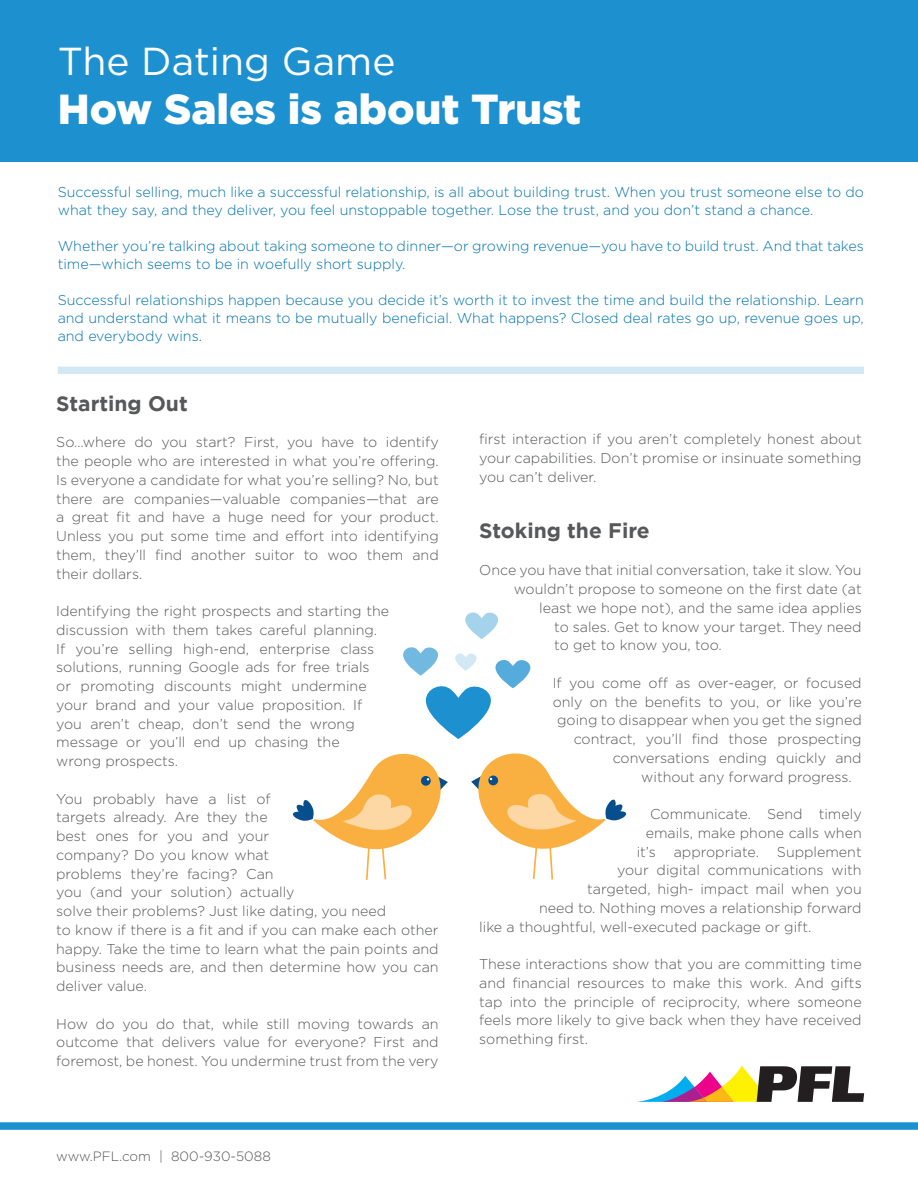
<style>
.page{position:relative;width:918px;height:1188px;background:#fff}
.page>*{position:absolute;margin:0;border:0;box-sizing:border-box;transform-origin:0 0}
.t1{font:900 42px "Gotham";color:#fff}
.t2{font:39px "Gotham";color:#fff}
.t3{font:700 21px "Gotham";color:#57585a}
.t4{font:300 14.25px/18.8px "Gotham";color:#57585a;text-align:justify}
.t5{font:300 14.25px/18px "Gotham";color:#0073ae}
.t6{font:300 13.5px "Gotham";color:#57585a}
</style>
<div class="page">
<div style="left:0;top:0;width:918px;height:162px;background:#1d90d0"></div>
<svg style="left:637px;top:1066px;width:227px;height:36px"></svg>
<div style="left:0;top:1122px;width:918px;height:8px;background:#1d90d0"></div>
<svg style="left:465px;top:612px;width:33px;height:27px"></svg>
<svg style="left:292px;top:647px;width:335px;height:233px"></svg>
<div style="left:58px;top:367px;width:806px;height:7px;background:#d2e9f5"></div>
<p class="t2" style="left:58px;top:36px;width:339px">The Dating Game</p>
<p class="t1" style="left:58px;top:80px;width:525px">How Sales is about Trust</p>
<p class="t5" style="left:58px;top:182px;width:808px">Successful selling, much like a successful relationship, is all about building trust. When you trust someone else to do what they say, and they deliver, you feel unstoppable together. Lose the trust, and you don’t stand a chance.</p>
<p class="t5" style="left:58px;top:236px;width:808px">Whether you’re talking about taking someone to dinner—or growing revenue—you have to build trust. And that takes time—which seems to be in woefully short supply.</p>
<p class="t5" style="left:58px;top:290px;width:808px;text-align:justify">Successful relationships happen because you decide it’s worth it to invest the time and build the relationship. Learn and understand what it means to be mutually beneficial. What happens? Closed deal rates go up, revenue goes up, and everybody wins.</p>
<p class="t3" style="left:56px;top:391px;width:133px">Starting Out</p>
<p class="t4" style="left:56px;top:433px;width:384px">So…where do you start? First, you have to identify the people who are interested in what you’re offering.<br>Is everyone a candidate for what you’re selling? No, but there are companies—valuable companies—that are a great fit and have a huge need for your product.<br>Unless you put some time and effort into identifying them, they’ll find another suitor to woo them and their dollars.</p>
<p class="t4" style="left:56px;top:601px;width:335px;text-align:left">Identifying the right prospects and starting the discussion with them takes careful planning.<br>If you’re selling high-end, enterprise class solutions, running Google ads for free trials<br>or promoting discounts might undermine your brand and your value proposition. If you aren’t cheap, don’t send the wrong message or you’ll end up chasing the<br>wrong prospects.</p>
<p class="t4" style="left:56px;top:789px;width:384px;text-align:left">You probably have a list of<br>targets already. Are they the<br>best ones for you and your<br>company? Do you know what<br>problems they’re facing? Can<br>you (and your solution) actually<br>solve their problems? Just like dating, you need<br>to know if there is a fit and if you can make each other happy. Take the time to learn what the pain points and business needs are, and then determine how you can deliver value.</p>
<p class="t4" style="left:56px;top:1014px;width:384px">How do you do that, while still moving towards an outcome that delivers value for everyone? First and foremost, be honest. You undermine trust from the very</p>
<p class="t6" style="left:56px;top:1148px;width:216px">www.PFL.com | 800-930-5088</p>
<p class="t4" style="left:479px;top:429px;width:384px">first interaction if you aren’t completely honest about your capabilities. Don’t promise or insinuate something you can’t deliver.</p>
<p class="t3" style="left:479px;top:518px;width:172px">Stoking the Fire</p>
<p class="t4" style="left:479px;top:561px;width:384px">Once you have that initial conversation, take it slow. You</p>
<p class="t4" style="left:514px;top:579px;width:350px">wouldn’t propose to someone on the first date (at</p>
<p class="t4" style="left:539px;top:598px;width:324px">least we hope not), and the same idea applies</p>
<p class="t4" style="left:554px;top:617px;width:309px">to sales. Get to know your target. They need</p>
<p class="t4" style="left:554px;top:636px;width:169px">to get to know you, too.</p>
<p class="t4" style="left:553px;top:673px;width:311px">If you come off as over-eager, or focused</p>
<p class="t4" style="left:553px;top:692px;width:310px">only on the benefits to you, or like you’re</p>
<p class="t4" style="left:557px;top:711px;width:306px">going to disappear when you get the signed</p>
<p class="t4" style="left:574px;top:729px;width:289px">contract, you’ll find those prospecting</p>
<p class="t4" style="left:613px;top:748px;width:251px">conversations ending quickly and</p>
<p class="t4" style="left:641px;top:767px;width:212px">without any forward progress.</p>
<p class="t4" style="left:650px;top:804px;width:213px">Communicate. Send timely</p>
<p class="t4" style="left:646px;top:823px;width:218px">emails, make phone calls when</p>
<p class="t4" style="left:637px;top:842px;width:21px">it’s</p>
<p class="t4" style="left:674px;top:842px;width:87px">appropriate.</p>
<p class="t4" style="left:777px;top:842px;width:86px">Supplement</p>
<p class="t4" style="left:617px;top:861px;width:246px">your digital communications with</p>
<p class="t4" style="left:587px;top:879px;width:276px">targeted, high- impact mail when you</p>
<p class="t4" style="left:539px;top:898px;width:324px">need to. Nothing moves a relationship forward</p>
<p class="t4" style="left:479px;top:917px;width:334px">like a thoughtful, well-executed package or gift.</p>
<p class="t4" style="left:479px;top:954px;width:384px">These interactions show that you are committing time and financial resources to make this work. And gifts tap into the principle of reciprocity, where someone feels more likely to give back when they have received something first.</p>
</div>
